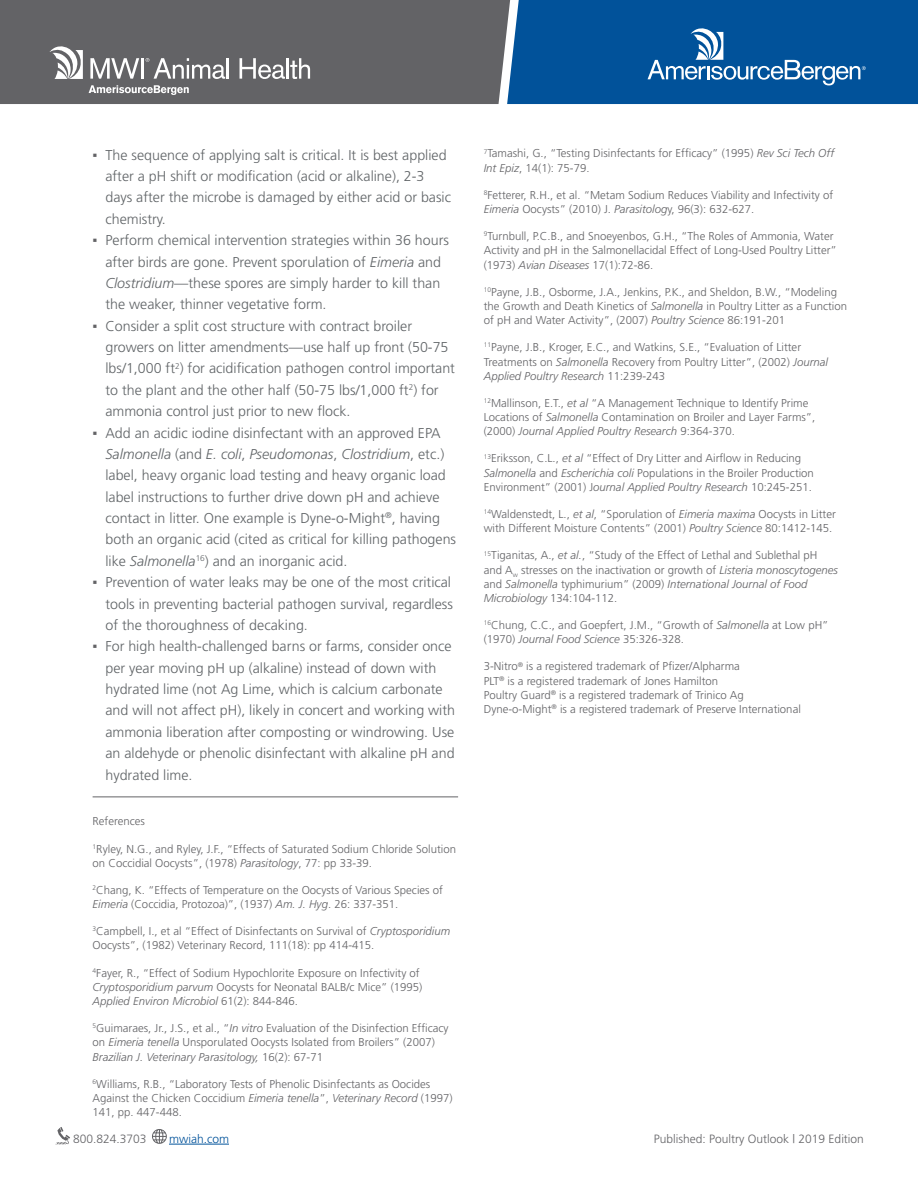
<style>
.page{position:relative;width:918px;height:1188px;background:#fff}
.page>*{position:absolute;margin:0;border:0;box-sizing:border-box;transform-origin:0 0}
.t1{font:300 14.25px/21.3px "Frutiger";color:#606467}
.t2{font:300 12px "Frutiger";color:#636366}
.t3{font:300 12px "Frutiger";color:#01529a}
.t4{font:300 11.4px/14.2px "Frutiger";color:#636366}
.s1{font-family:"Arial";font-weight:400;color:#636366}
.s2{font-style:italic}
</style>
<div class="page">
<hr style="left:169px;top:1144px;width:60px;height:1px;background:#01529a">
<svg style="left:56px;top:1127px;width:14px;height:18px"></svg>
<svg style="left:152px;top:1129px;width:15px;height:15px"></svg>
<div style="left:0;top:0;width:507px;height:104px;background:#636366"></div>
<svg style="left:50px;top:46px;width:33px;height:33px"></svg>
<svg style="left:89px;top:85px;width:100px;height:10px"></svg>
<svg style="left:90px;top:58px;width:49px;height:21px"></svg>
<hr style="left:141px;top:58px;width:3px;height:21px;background:#fff">
<svg style="left:146px;top:58px;width:79px;height:21px"></svg>
<hr style="left:227px;top:58px;width:2px;height:21px;background:#fff">
<svg style="left:240px;top:58px;width:70px;height:21px"></svg>
<svg style="left:507px;top:0;width:411px;height:104px;background:#105c9f"></svg>
<hr style="left:93px;top:797px;width:365px;height:1px;background:#636366">
<p class="t1" style="left:105px;top:144px;width:347px;text-indent:-13px"><span class="s1">▪</span> The sequence of applying salt is critical. It is best applied after a pH shift or modification (acid or alkaline), 2-3 days after the microbe is damaged by either acid or basic chemistry.</p>
<p class="t1" style="left:105px;top:230px;width:345px;text-indent:-13px"><span class="s1">▪</span> Perform chemical intervention strategies within 36 hours after birds are gone. Prevent sporulation of <span class="s2">Eimeria</span> and <span class="s2">Clostridium</span>—these spores are simply harder to kill than the weaker, thinner vegetative form.</p>
<p class="t1" style="left:105px;top:315px;width:351px;text-indent:-13px"><span class="s1">▪</span> Consider a split cost structure with contract broiler growers on litter amendments—use half up front (50-75 lbs/1,000 ft<sup>2</sup>) for acidification pathogen control important to the plant and the other half (50-75 lbs/1,000 ft<sup>2</sup>) for ammonia control just prior to new flock.</p>
<p class="t1" style="left:105px;top:422px;width:352px;text-indent:-13px"><span class="s1">▪</span> Add an acidic iodine disinfectant with an approved EPA <span class="s2">Salmonella</span> (and <span class="s2">E. coli</span>, <span class="s2">Pseudomonas</span>, <span class="s2">Clostridium</span>, etc.) label, heavy organic load testing and heavy organic load label instructions to further drive down pH and achieve contact in litter. One example is Dyne-o-Might<sup>®</sup>, having both an organic acid (cited as critical for killing pathogens like <span class="s2">Salmonella</span><sup>16</sup>) and an inorganic acid.</p>
<p class="t1" style="left:105px;top:572px;width:349px;text-indent:-13px"><span class="s1">▪</span> Prevention of water leaks may be one of the most critical tools in preventing bacterial pathogen survival, regardless of the thoroughness of decaking.</p>
<p class="t1" style="left:105px;top:636px;width:351px;text-indent:-13px"><span class="s1">▪</span> For high health-challenged barns or farms, consider once per year moving pH up (alkaline) instead of down with hydrated lime (not Ag Lime, which is calcium carbonate and will not affect pH), likely in concert and working with ammonia liberation after composting or windrowing. Use an aldehyde or phenolic disinfectant with alkaline pH and hydrated lime.</p>
<p class="t4" style="left:93px;top:814px;width:54px">References</p>
<p class="t4" style="left:93px;top:841px;width:365px"><sup>1</sup>Ryley, N.G., and Ryley, J.F., “Effects of Saturated Sodium Chloride Solution on Coccidial Oocysts”, (1978) <span class="s2">Parasitology</span>, 77: pp 33-39.</p>
<p class="t4" style="left:93px;top:883px;width:352px"><sup>2</sup>Chang, K. “Effects of Temperature on the Oocysts of Various Species of<br><span class="s2">Eimeria</span> (Coccidia, Protozoa)”, (1937) <span class="s2">Am. J. Hyg</span>. 26: 337-351.</p>
<p class="t4" style="left:93px;top:924px;width:359px"><sup>3</sup>Campbell, I., et al “Effect of Disinfectants on Survival of <span class="s2">Cryptosporidium<br></span>Oocysts”, (1982) Veterinary Record, 111(18): pp 414-415.</p>
<p class="t4" style="left:93px;top:965px;width:331px"><sup>4</sup>Fayer, R., “Effect of Sodium Hypochlorite Exposure on Infectivity of<br><span class="s2">Cryptosporidium parvum</span> Oocysts for Neonatal BALB/c Mice” (1995)<br><span class="s2">Applied Environ Microbiol</span> 61(2): 844-846.</p>
<p class="t4" style="left:93px;top:1021px;width:358px"><sup>5</sup>Guimaraes, Jr., J.S., et al., “<span class="s2">In vitro</span> Evaluation of the Disinfection Efficacy on <span class="s2">Eimeria tenella</span> Unsporulated Oocysts Isolated from Broilers” (2007)<br><span class="s2">Brazilian J. Veterinary Parasitology,</span> 16(2): 67-71</p>
<p class="t4" style="left:93px;top:1077px;width:362px"><sup>6</sup>Williams, R.B., “Laboratory Tests of Phenolic Disinfectants as Oocides<br>Against the Chicken Coccidium <span class="s2">Eimeria tenella</span>”, <span class="s2">Veterinary Record</span> (1997)<br>141, pp. 447-448.</p>
<p class="t4" style="left:484px;top:146px;width:352px"><sup>7</sup>Tamashi, G., “Testing Disinfectants for Efficacy” (1995) <span class="s2">Rev Sci Tech Off<br>Int Epiz</span>, 14(1): 75-79.</p>
<p class="t4" style="left:484px;top:188px;width:351px"><sup>8</sup>Fetterer, R.H., et al. “Metam Sodium Reduces Viability and Infectivity of<br><span class="s2">Eimeria</span> Oocysts” (2010) J. <span class="s2">Parasitolog</span>y, 96(3): 632-627.</p>
<p class="t4" style="left:484px;top:229px;width:355px"><sup>9</sup>Turnbull, P.C.B., and Snoeyenbos, G.H., “The Roles of Ammonia, Water<br>Activity and pH in the Salmonellacidal Effect of Long-Used Poultry Litter” (1973) <span class="s2">Avian Diseases</span> 17(1):72-86.</p>
<p class="t4" style="left:484px;top:285px;width:365px"><sup>10</sup>Payne, J.B., Osborme, J.A., Jenkins, P.K., and Sheldon, B.W., “Modeling the Growth and Death Kinetics of <span class="s2">Salmonella</span> in Poultry Litter as a Function of pH and Water Activity”, (2007) <span class="s2">Poultry Science</span> 86:191-201</p>
<p class="t4" style="left:484px;top:340px;width:346px"><sup>11</sup>Payne, J.B., Kroger, E.C., and Watkins, S.E., “Evaluation of Litter<br>Treatments on <span class="s2">Salmonella</span> Recovery from Poultry Litter”, (2002) <span class="s2">Journal<br>Applied Poultry Research</span> 11:239-243</p>
<p class="t4" style="left:484px;top:396px;width:333px"><sup>12</sup>Mallinson, E.T., <span class="s2">et al</span> “A Management Technique to Identify Prime<br>Locations of <span class="s2">Salmonella</span> Contamination on Broiler and Layer Farms”, (2000) <span class="s2">Journal Applied Poultry Research</span> 9:364-370.</p>
<p class="t4" style="left:484px;top:451px;width:332px"><sup>13</sup>Eriksson, C.L., <span class="s2">et al</span> “Effect of Dry Litter and Airflow in Reducing<br><span class="s2">Salmonella</span> and <span class="s2">Escherichia coli</span> Populations in the Broiler Production<br>Environment” (2001) J<span class="s2">ournal Applied Poultry Research</span> 10:245-251.</p>
<p class="t4" style="left:484px;top:507px;width:354px"><sup>14</sup>Waldenstedt, L., <span class="s2">et al</span>, “Sporulation of <span class="s2">Eimeria maxima</span> Oocysts in Litter with Different Moisture Contents” (2001) <span class="s2">Poultry Science</span> 80:1412-145.</p>
<p class="t4" style="left:484px;top:548px;width:356px"><sup>15</sup>Tiganitas, A., <span class="s2">et al.</span>, “Study of the Effect of Lethal and Sublethal pH and A<sub>w</sub> stresses on the inactivation or growth of <span class="s2">Listeria monoscytogenes </span>and <span class="s2">Salmonella</span> typhimurium” (2009) <span class="s2">International Journal of Food Microbiology</span> 134:104-112.</p>
<p class="t4" style="left:484px;top:618px;width:346px"><sup>16</sup>Chung, C.C., and Goepfert, J.M., “Growth of <span class="s2">Salmonella</span> at Low pH” (1970) <span class="s2">Journal Food Science</span> 35:326-328.</p>
<p class="t4" style="left:484px;top:659px;width:319px">3-Nitro<sup>®</sup> is a registered trademark of Pfizer/Alpharma<br>PLT<sup>®</sup> is a registered trademark of Jones Hamilton<br>Poultry Guard<sup>®</sup> is a registered trademark of Trinico Ag Dyne-o-Might<sup>®</sup> is a registered trademark of Preserve International</p>
<p class="t2" style="left:73px;top:1132px;width:75px">800.824.3703</p>
<p class="t3" style="left:169px;top:1132px;width:61px">mwiah.com</p>
<p class="t2" style="left:654px;top:1132px;width:212px">Published: Poultry Outlook | 2019 Edition</p>
</div>
